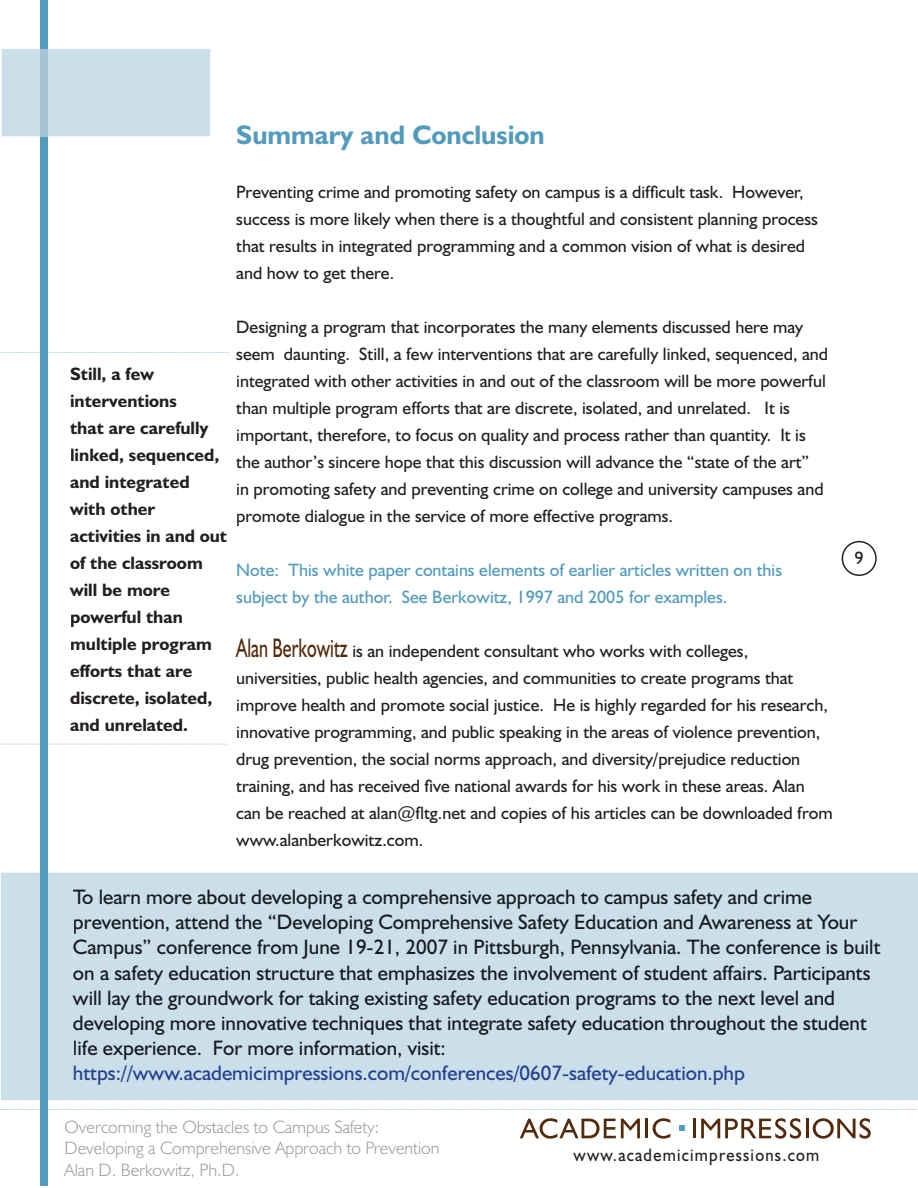
<style>
.page{position:relative;width:918px;height:1188px;background:#fff}
.page>*{position:absolute;margin:0;border:0;box-sizing:border-box;transform-origin:0 0}
.t1{font:700 27px "Humanist 521 BT";color:#539bbc}
.t2{font:21px/25.2px "Humanist 521 BT";color:#171a20}
.t3{font:21px "Humanist 521 BT";color:#25408f}
.t4{font:18.15px "Humanist 521 BT";letter-spacing:.075em;color:#231f20;scale:.91 1}
.t5{font:18px/27px "Humanist 521 BT";color:#231f20}
.t6{font:700 18px/27px "Humanist 521 BT";color:#231f20}
.t7{font:18px/27px "Humanist 521 BT";color:#539bbc}
.t8{font:300 18px/21.6px "Humanist 521 BT";color:#97999c}
.s1{font-size:27px;color:#532b0c}
</style>
<div class="page">
<div style="left:1px;top:873px;width:917px;height:227px;background:#cbdfea"></div>
<div style="left:40px;top:0;width:8px;height:1186px;background:#539bbc"></div>
<div style="left:2px;top:49px;width:208px;height:87px;background:#cbdfea"></div>
<div style="left:40px;top:49px;width:8px;height:87px;background:#a8c3d4"></div>
<svg style="left:0;top:1109px;width:918px;height:1px"></svg>
<svg style="left:842px;top:541px;width:35px;height:35px"></svg>
<svg style="left:1px;top:352px;width:228px;height:1px"></svg>
<svg style="left:1px;top:744px;width:226px;height:1px"></svg>
<div style="left:73px;top:889px;width:739px;height:20px;background:#cbdfea"></div>
<div style="left:74px;top:915px;width:783px;height:19px;background:#cbdfea"></div>
<div style="left:74px;top:940px;width:806px;height:19px;background:#cbdfea"></div>
<div style="left:74px;top:965px;width:797px;height:19px;background:#cbdfea"></div>
<div style="left:73px;top:990px;width:762px;height:19px;background:#cbdfea"></div>
<div style="left:74px;top:1015px;width:793px;height:20px;background:#cbdfea"></div>
<div style="left:74px;top:1041px;width:372px;height:19px;background:#cbdfea"></div>
<svg style="left:679px;top:1126px;width:5px;height:5px"></svg>
<svg style="left:520px;top:1118px;width:120px;height:21px"></svg>
<hr style="left:645px;top:1119px;width:3px;height:19px;background:#532b0c">
<svg style="left:653px;top:1118px;width:17px;height:21px"></svg>
<svg style="left:693px;top:1119px;width:2px;height:19px"></svg>
<svg style="left:701px;top:1118px;width:100px;height:21px"></svg>
<hr style="left:806px;top:1119px;width:3px;height:19px;background:#532b0c">
<svg style="left:813px;top:1118px;width:58px;height:21px"></svg>
<p class="t6" style="left:70px;top:360px;width:158px">Still, a few interventions<br>that are carefully linked, sequenced, and integrated with other activities in and out of the classroom will be more powerful than multiple program efforts that are discrete, isolated, and unrelated.</p>
<h1 class="t1" style="left:236px;top:118px;width:310px">Summary and Conclusion</h1>
<p class="t5" style="left:236px;top:178px;width:583px">Preventing crime and promoting safety on campus is a difficult task. However, success is more likely when there is a thoughtful and consistent planning process that results in integrated programming and a common vision of what is desired and how to get there.</p>
<p class="t5" style="left:236px;top:313px;width:593px">Designing a program that incorporates the many elements discussed here may seem daunting. Still, a few interventions that are carefully linked, sequenced, and integrated with other activities in and out of the classroom will be more powerful than multiple program efforts that are discrete, isolated, and unrelated. It is important, therefore, to focus on quality and process rather than quantity. It is the author’s sincere hope that this discussion will advance the “state of the art”<br>in promoting safety and preventing crime on college and university campuses and promote dialogue in the service of more effective programs.</p>
<p class="t7" style="left:236px;top:556px;width:547px">Note: This white paper contains elements of earlier articles written on this subject by the author. See Berkowitz, 1997 and 2005 for examples.</p>
<p class="t5" style="left:236px;top:637px;width:598px"><span class="s1">Alan Berkowitz</span> is an independent consultant who works with colleges, universities, public health agencies, and communities to create programs that improve health and promote social justice. He is highly regarded for his research, innovative programming, and public speaking in the areas of violence prevention, drug prevention, the social norms approach, and diversity/prejudice reduction training, and has received five national awards for his work in these areas. Alan can be reached at alan@fltg.net and copies of his articles can be downloaded from www.alanberkowitz.com.</p>
<p class="t5" style="left:855px;top:544px;width:11px">9</p>
<p class="t2" style="left:73px;top:884px;width:809px">To learn more about developing a comprehensive approach to campus safety and crime prevention, attend the “Developing Comprehensive Safety Education and Awareness at Your Campus” conference from June 19-21, 2007 in Pittsburgh, Pennsylvania. The conference is built on a safety education structure that emphasizes the involvement of student affairs. Participants will lay the groundwork for taking existing safety education programs to the next level and developing more innovative techniques that integrate safety education throughout the student life experience. For more information, visit:</p>
<p class="t3" style="left:73px;top:1060px;width:674px">https://www.academicimpressions.com/conferences/0607-safety-education.php</p>
<p class="t8" style="left:65px;top:1116px;width:376px">Overcoming the Obstacles to Campus Safety:<br>Developing a Comprehensive Approach to Prevention<br>Alan D. Berkowitz, Ph.D.</p>
<p class="t4" style="left:573px;top:1144px;width:272px">www.academicimpressions.com</p>
</div>
